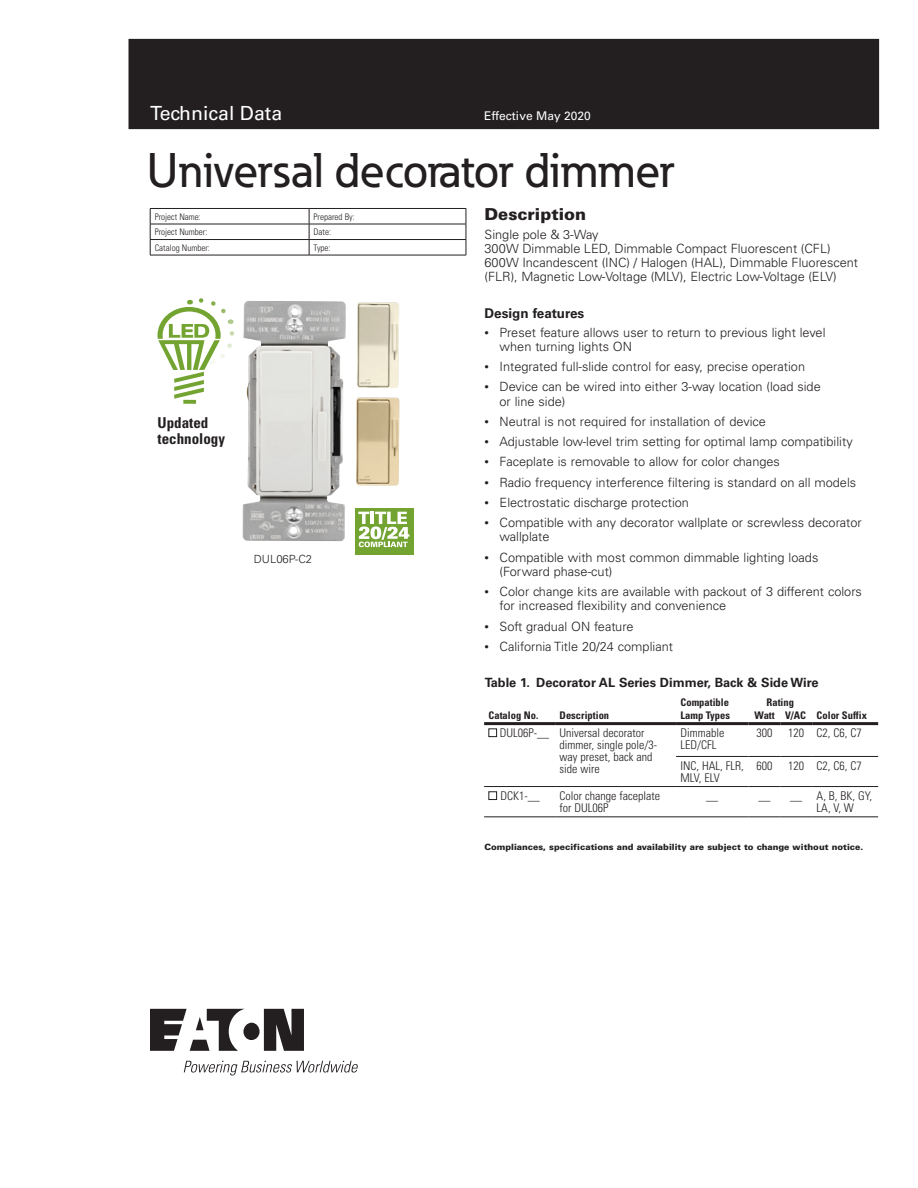
<style>
.page{position:relative;width:918px;height:1188px;background:#fff}
.page>*{position:absolute;margin:0;border:0;box-sizing:border-box;transform-origin:0 0}
._00_Product{font:500 48px "Eaton";color:#231f20}
.t1{font:19.5px "Univers LT Std";color:#fff}
._01_Head1{font:900 16.5px "Univers LT Std";color:#231f20}
.t2{font:700 condensed 15px/16.5px "Univers LT Std";color:#231f20}
._01_Head2{font:700 13.5px "Univers LT Std";color:#231f20}
.Product_desc_details{font:300 12.75px/14.2px "Univers LT Std";color:#231f20}
.t3{font:700 12.75px "Univers LT Std";color:#231f20}
._03_Table_Body{font:300 condensed 12px/12px "Univers LT Std";color:#231f20}
.t4{font:12px "Univers LT Std";color:#fff}
._06_Caption{font:300 11.25px "Univers LT Std";color:#231f20}
._11_CAT_Subheading{font:700 condensed 10.5px/12.8px "Univers LT Std";color:#231f20}
._11_CAT_Heading{font:700 condensed 10.5px/12.8px "Univers LT Std";color:#231f20;text-align:center}
._03_Table_Body-2{font:300 condensed 9px "Univers LT Std";color:#231f20}
._03_Table_Body-3{font:900 8.7px "Univers LT Std";color:#231f20}
.s1{font-size:9px}
</style>
<div class="page">
<div style="left:129px;top:39px;width:750px;height:90px;background:#231f20"></div>
<hr style="left:150px;top:208px;width:159px;height:1px;background:#231f20">
<hr style="left:309px;top:208px;width:157px;height:1px;background:#231f20">
<hr style="left:150px;top:224px;width:159px;height:1px;background:#231f20">
<hr style="left:309px;top:224px;width:157px;height:1px;background:#231f20">
<hr style="left:150px;top:239px;width:159px;height:1px;background:#231f20">
<svg style="left:150px;top:209px;width:1px;height:46px"></svg>
<hr style="left:309px;top:239px;width:157px;height:1px;background:#231f20">
<svg style="left:309px;top:209px;width:1px;height:46px"></svg>
<svg style="left:466px;top:209px;width:1px;height:46px"></svg>
<hr style="left:150px;top:255px;width:159px;height:1px;background:#231f20">
<hr style="left:309px;top:255px;width:157px;height:1px;background:#231f20">
<hr style="left:676px;top:756px;width:72px;height:1px;background:#231f20">
<hr style="left:748px;top:756px;width:32px;height:1px;background:#231f20">
<hr style="left:780px;top:756px;width:32px;height:1px;background:#231f20">
<hr style="left:812px;top:756px;width:66px;height:1px;background:#231f20">
<hr style="left:484px;top:786px;width:71px;height:1px;background:#231f20">
<hr style="left:555px;top:786px;width:121px;height:1px;background:#231f20">
<hr style="left:676px;top:786px;width:72px;height:1px;background:#231f20">
<hr style="left:748px;top:786px;width:32px;height:1px;background:#231f20">
<hr style="left:780px;top:786px;width:32px;height:1px;background:#231f20">
<hr style="left:812px;top:786px;width:66px;height:1px;background:#231f20">
<hr style="left:484px;top:817px;width:71px;height:1px;background:#231f20">
<hr style="left:555px;top:817px;width:121px;height:1px;background:#231f20">
<hr style="left:676px;top:817px;width:72px;height:1px;background:#231f20">
<hr style="left:748px;top:817px;width:32px;height:1px;background:#231f20">
<hr style="left:780px;top:817px;width:32px;height:1px;background:#231f20">
<hr style="left:812px;top:817px;width:66px;height:1px;background:#231f20">
<hr style="left:484px;top:722px;width:71px;height:3px;background:#231f20">
<hr style="left:555px;top:722px;width:121px;height:3px;background:#231f20">
<hr style="left:676px;top:722px;width:72px;height:3px;background:#231f20">
<hr style="left:812px;top:722px;width:66px;height:3px;background:#231f20">
<hr style="left:748px;top:722px;width:32px;height:3px;background:#231f20">
<hr style="left:780px;top:722px;width:32px;height:3px;background:#231f20">
<div style="left:489px;top:729px;width:8px;height:8px;border:1px solid #231f20"></div>
<div style="left:489px;top:792px;width:8px;height:8px;border:1px solid #231f20"></div>
<div style="left:356px;top:508px;width:58px;height:46px;background:#73a432"></div>
<svg style="left:358px;top:512px;width:51px;height:35px"></svg>
<svg style="left:158px;top:298px;width:77px;height:106px"></svg>
<img style="left:242px;top:301px;width:104px;height:240px">
<img style="left:357px;top:302px;width:42px;height:86px">
<img style="left:356px;top:398px;width:43px;height:88px">
<svg style="left:150px;top:1009px;width:154px;height:42px"></svg>
<svg style="left:184px;top:1061px;width:174px;height:15px"></svg>
<h2 class="t1" style="left:150px;top:102px;width:134px">Technical Data</h2>
<p class="t4" style="left:484px;top:109px;width:108px">Effective May 2020</p>
<p class="_00_Product" style="left:147px;top:141px;width:529px">Universal decorator dimmer</p>
<p class="_03_Table_Body-2" style="left:155px;top:211px;width:48px">Project Name:</p>
<p class="_03_Table_Body-2" style="left:314px;top:211px;width:43px">Prepared By:</p>
<p class="_03_Table_Body-2" style="left:155px;top:226px;width:54px">Project Number:</p>
<p class="_03_Table_Body-2" style="left:314px;top:226px;width:19px">Date:</p>
<p class="_03_Table_Body-2" style="left:155px;top:242px;width:57px">Catalog Number:</p>
<p class="_03_Table_Body-2" style="left:314px;top:242px;width:18px">Type:</p>
<p class="t2" style="left:158px;top:414px;width:69px">Updated technology</p>
<p class="_06_Caption" style="left:254px;top:552px;width:60px">DUL06P-C2</p>
<p class="_01_Head1" style="left:485px;top:204px;width:103px">Description</p>
<p class="Product_desc_details" style="left:485px;top:227px;width:375px">Single pole &amp; 3-Way<br>300W Dimmable LED, Dimmable Compact Fluorescent (CFL)<br>600W Incandescent (INC) / Halogen (HAL), Dimmable Fluorescent (FLR), Magnetic Low-Voltage (MLV), Electric Low-Voltage (ELV)</p>
<p class="_01_Head2" style="left:485px;top:306px;width:101px">Design features</p>
<p class="Product_desc_details" style="left:500px;top:325px;width:327px;text-indent:-15px"><span class="s1">•</span> Preset feature allows user to return to previous light level when turning lights ON</p>
<p class="Product_desc_details" style="left:485px;top:360px;width:322px"><span class="s1">•</span> Integrated full-slide control for easy, precise operation</p>
<p class="Product_desc_details" style="left:500px;top:380px;width:323px;text-indent:-15px"><span class="s1">•</span> Device can be wired into either 3-way location (load side or line side)</p>
<p class="Product_desc_details" style="left:485px;top:414px;width:283px"><span class="s1">•</span> Neutral is not required for installation of device</p>
<p class="Product_desc_details" style="left:485px;top:435px;width:370px"><span class="s1">•</span> Adjustable low-level trim setting for optimal lamp compatibility</p>
<p class="Product_desc_details" style="left:485px;top:455px;width:297px"><span class="s1">•</span> Faceplate is removable to allow for color changes</p>
<p class="Product_desc_details" style="left:485px;top:475px;width:373px"><span class="s1">•</span> Radio frequency interference filtering is standard on all models</p>
<p class="Product_desc_details" style="left:485px;top:495px;width:206px"><span class="s1">•</span> Electrostatic discharge protection</p>
<p class="Product_desc_details" style="left:500px;top:516px;width:364px;text-indent:-15px"><span class="s1">•</span> Compatible with any decorator wallplate or screwless decorator wallplate</p>
<p class="Product_desc_details" style="left:500px;top:550px;width:320px;text-indent:-15px"><span class="s1">•</span> Compatible with most common dimmable lighting loads (Forward phase-cut)</p>
<p class="Product_desc_details" style="left:500px;top:585px;width:364px;text-indent:-15px"><span class="s1">•</span> Color change kits are available with packout of 3 different colors for increased flexibility and convenience</p>
<p class="Product_desc_details" style="left:485px;top:619px;width:151px"><span class="s1">•</span> Soft gradual ON feature</p>
<p class="Product_desc_details" style="left:485px;top:639px;width:190px"><span class="s1">•</span> California Title 20/24 compliant</p>
<p class="t3" style="left:485px;top:675px;width:335px">Table 1. Decorator AL Series Dimmer, Back &amp; Side Wire</p>
<p class="_11_CAT_Subheading" style="left:489px;top:709px;width:51px">Catalog No.</p>
<p class="_11_CAT_Subheading" style="left:560px;top:709px;width:51px">Description</p>
<p class="_11_CAT_Subheading" style="left:681px;top:696px;width:51px">Compatible<br>Lamp Types</p>
<p class="_11_CAT_Heading" style="left:755px;top:696px;width:53px">Rating<br>Watt V/AC</p>
<p class="_11_CAT_Subheading" style="left:817px;top:709px;width:52px">Color Suffix</p>
<p class="_03_Table_Body" style="left:500px;top:727px;width:51px">DUL06P-__</p>
<p class="_03_Table_Body" style="left:560px;top:727px;width:99px">Universal decorator dimmer, single pole/3- way preset, back and side wire</p>
<p class="_03_Table_Body" style="left:681px;top:727px;width:45px">Dimmable<br>LED/CFL</p>
<p class="_03_Table_Body" style="left:756px;top:727px;width:17px">300</p>
<p class="_03_Table_Body" style="left:788px;top:727px;width:17px">120</p>
<p class="_03_Table_Body" style="left:817px;top:727px;width:47px">C2, C6, C7</p>
<p class="_03_Table_Body" style="left:681px;top:759px;width:65px">INC, HAL, FLR,<br>MLV, ELV</p>
<p class="_03_Table_Body" style="left:756px;top:759px;width:17px">600</p>
<p class="_03_Table_Body" style="left:788px;top:759px;width:17px">120</p>
<p class="_03_Table_Body" style="left:817px;top:759px;width:47px">C2, C6, C7</p>
<p class="_03_Table_Body" style="left:500px;top:790px;width:41px">DCK1-__</p>
<p class="_03_Table_Body" style="left:560px;top:790px;width:102px">Color change faceplate for DUL06P</p>
<p class="_03_Table_Body" style="left:706px;top:790px;width:13px">__</p>
<p class="_03_Table_Body" style="left:758px;top:790px;width:13px">__</p>
<p class="_03_Table_Body" style="left:790px;top:790px;width:13px">__</p>
<p class="_03_Table_Body" style="left:817px;top:790px;width:57px">A, B, BK, GY,<br>LA, V, W</p>
<p class="_03_Table_Body-3" style="left:484px;top:842px;width:381px">Compliances, specifications and availability are subject to change without notice.</p>
</div>
